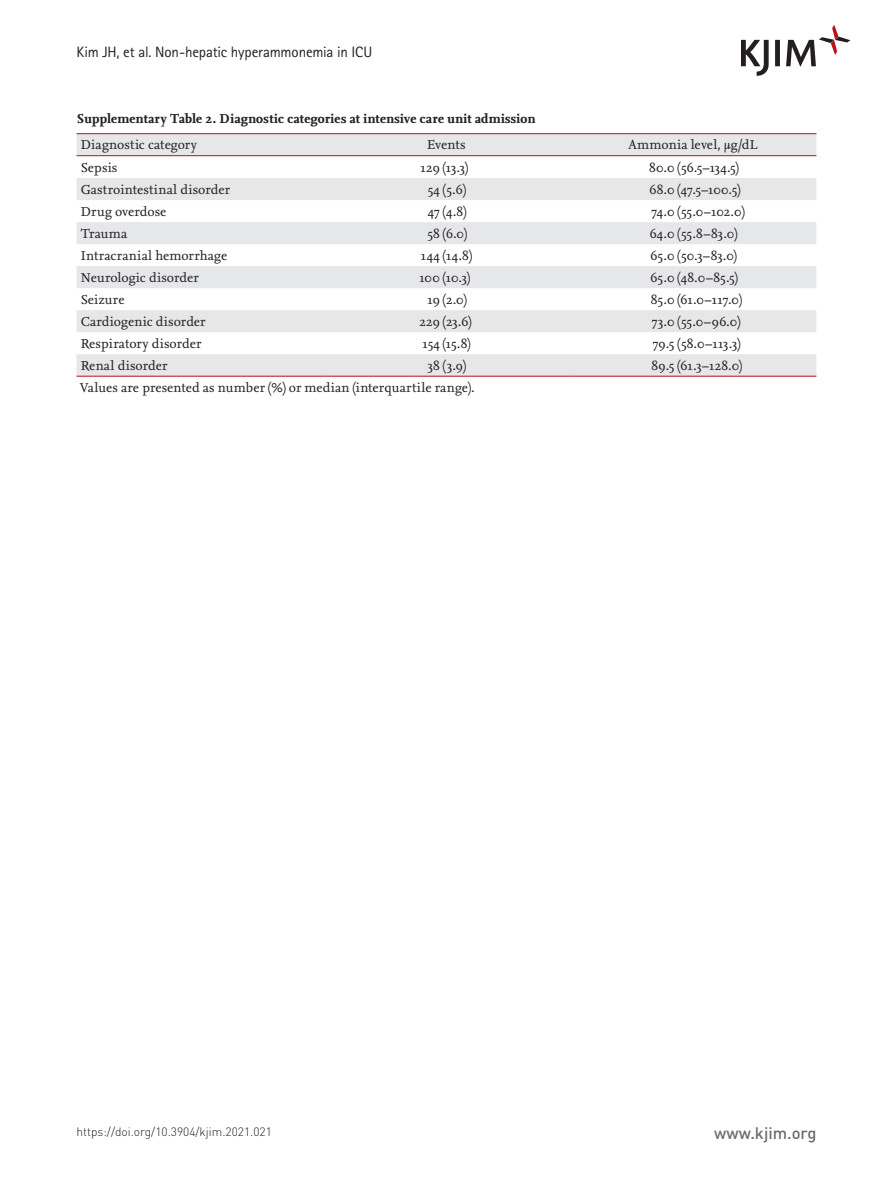
<style>
.page{position:relative;width:893px;height:1191px;background:#fff}
.page>*{position:absolute;margin:0;border:0;box-sizing:border-box;transform-origin:0 0}
.t1{font:500 16.5px "DIN Pro";color:#6c6d70}
.t2{font:15px "Rotis Sans Serif Std";letter-spacing:-.01em;color:#231f20}
.테이블{font:13.5px "Nexus Serif";letter-spacing:.005em;color:#231f20}
.테이블제목{font:700 13.5px "Nexus Serif";letter-spacing:.005em;color:#231f20}
.t3{font:300 12px "DIN Pro";color:#231f20}
</style>
<div class="page">
<svg style="left:741px;top:25px;width:109px;height:51px"></svg>
<div style="left:77px;top:134px;width:739px;height:21px;background:#e6e7e9"></div>
<svg style="left:77px;top:178px;width:739px;height:198px;fill:#e6e7e9"></svg>
<hr style="left:77px;top:133px;width:246px;height:1px;background:#bb1018">
<hr style="left:323px;top:133px;width:247px;height:1px;background:#bb1018">
<hr style="left:570px;top:133px;width:246px;height:1px;background:#bb1018">
<hr style="left:77px;top:155px;width:246px;height:1px;background:#bb1018">
<hr style="left:323px;top:155px;width:247px;height:1px;background:#bb1018">
<hr style="left:570px;top:155px;width:246px;height:1px;background:#bb1018">
<hr style="left:77px;top:376px;width:246px;height:1px;background:#bb1018">
<hr style="left:323px;top:376px;width:247px;height:1px;background:#bb1018">
<hr style="left:570px;top:376px;width:246px;height:1px;background:#bb1018">
<p class="t2" style="left:77px;top:43px;width:297px">Kim JH, et al. Non-hepatic hyperammonemia in ICU</p>
<p class="테이블제목" style="left:77px;top:109px;width:460px">Supplementary Table 2. Diagnostic categories at intensive care unit admission</p>
<p class="테이블" style="left:81px;top:136px;width:118px">Diagnostic category</p>
<p class="테이블" style="left:427px;top:136px;width:40px">Events</p>
<p class="테이블" style="left:628px;top:136px;width:131px">Ammonia level, μg/dL</p>
<p class="테이블" style="left:81px;top:158px;width:38px">Sepsis</p>
<p class="테이블" style="left:420px;top:158px;width:49px">129 (13.3)</p>
<p class="테이블" style="left:649px;top:158px;width:91px">80.0 (56.5–134.5)</p>
<p class="테이블" style="left:81px;top:180px;width:151px">Gastrointestinal disorder</p>
<p class="테이블" style="left:428px;top:180px;width:40px">54 (5.6)</p>
<p class="테이블" style="left:649px;top:180px;width:92px">68.0 (47.5–100.5)</p>
<p class="테이블" style="left:81px;top:202px;width:87px">Drug overdose</p>
<p class="테이블" style="left:428px;top:202px;width:40px">47 (4.8)</p>
<p class="테이블" style="left:651px;top:202px;width:95px">74.0 (55.0–102.0)</p>
<p class="테이블" style="left:81px;top:224px;width:48px">Trauma</p>
<p class="테이블" style="left:428px;top:224px;width:41px">58 (6.0)</p>
<p class="테이블" style="left:650px;top:224px;width:89px">64.0 (55.8–83.0)</p>
<p class="테이블" style="left:81px;top:246px;width:148px">Intracranial hemorrhage</p>
<p class="테이블" style="left:421px;top:246px;width:53px">144 (14.8)</p>
<p class="테이블" style="left:651px;top:246px;width:88px">65.0 (50.3–83.0)</p>
<p class="테이블" style="left:81px;top:268px;width:120px">Neurologic disorder</p>
<p class="테이블" style="left:419px;top:268px;width:52px">100 (10.3)</p>
<p class="테이블" style="left:651px;top:268px;width:89px">65.0 (48.0–85.5)</p>
<p class="테이블" style="left:81px;top:290px;width:45px">Seizure</p>
<p class="테이블" style="left:427px;top:290px;width:41px">19 (2.0)</p>
<p class="테이블" style="left:651px;top:290px;width:93px">85.0 (61.0–117.0)</p>
<p class="테이블" style="left:81px;top:312px;width:126px">Cardiogenic disorder</p>
<p class="테이블" style="left:419px;top:312px;width:54px">229 (23.6)</p>
<p class="테이블" style="left:652px;top:312px;width:90px">73.0 (55.0–96.0)</p>
<p class="테이블" style="left:81px;top:334px;width:122px">Respiratory disorder</p>
<p class="테이블" style="left:423px;top:334px;width:49px">154 (15.8)</p>
<p class="테이블" style="left:653px;top:334px;width:89px">79.5 (58.0–113.3)</p>
<p class="테이블" style="left:81px;top:356px;width:88px">Renal disorder</p>
<p class="테이블" style="left:428px;top:356px;width:40px">38 (3.9)</p>
<p class="테이블" style="left:652px;top:356px;width:92px">89.5 (61.3–128.0)</p>
<p class="테이블" style="left:80px;top:379px;width:396px">Values are presented as number (%) or median (interquartile range).</p>
<p class="t3" style="left:77px;top:1123px;width:197px">https://doi.org/10.3904/kjim.2021.021</p>
<p class="t1" style="left:714px;top:1121px;width:104px">www.kjim.org</p>
</div>
